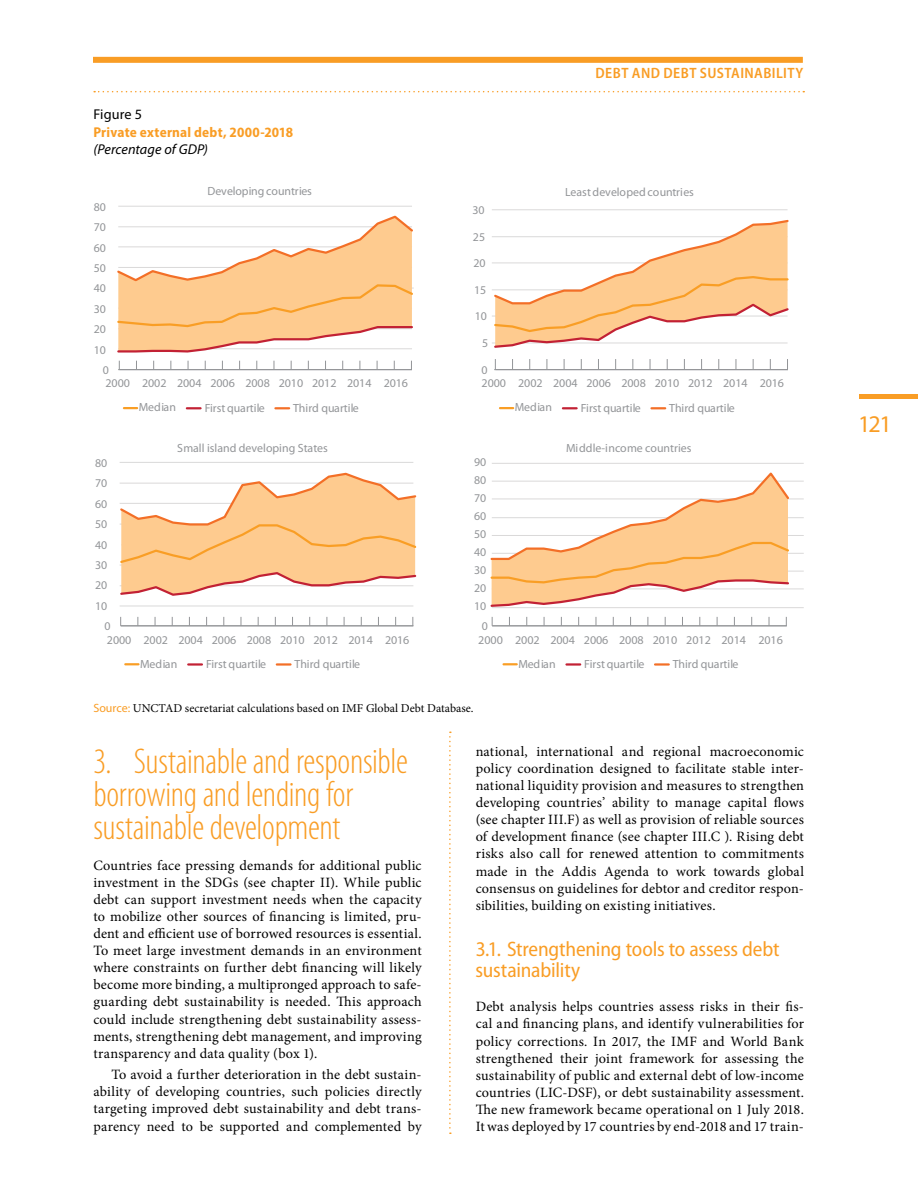
<style>
.page{position:relative;width:918px;height:1188px;background:#fff}
.page>*{position:absolute;margin:0;border:0;box-sizing:border-box;transform-origin:0 0}
.t1{font:300 condensed 36px/33px "Myriad Pro";letter-spacing:-.01em;color:#f99d25}
.t2{font:24px "Myriad Pro";color:#f99d25}
.t3{font:semi-condensed 21px/21px "Myriad Pro";letter-spacing:-.01em;color:#f99d25}
.t4{font:600 semi-condensed 15px "Myriad Pro";letter-spacing:.03em;color:#f99d25}
.t5{font:14.25px/17.1px "Minion Pro";letter-spacing:.01em;color:#000;text-align:justify}
.t6{font:700 semi-condensed 14.25px "Myriad Pro";letter-spacing:.015em;color:#f99d25}
.t7{font:italic 14.25px "Myriad Pro";letter-spacing:.005em;color:#000}
.t8{font:14.25px "Myriad Pro";letter-spacing:.005em;color:#000}
.t9{font:12px "Minion Pro";color:#000}
.t10{font:11.85px/24px "Myriad Pro";letter-spacing:-.005em;color:#939598}
.s1{font-family:"Myriad Pro";color:#f99d25}
</style>
<div class="page">
<div style="left:93px;top:57px;width:710px;height:6px;background:#f99d25"></div>
<hr style="left:860px;top:395px;width:58px;height:4px;background:#f99d25">
<svg style="left:449px;top:732px;width:2px;height:402px"></svg>
<svg style="left:94px;top:91px;width:706px;height:1px"></svg>
<hr style="left:492px;top:607px;width:312px;height:1px;background:#dad9d9">
<hr style="left:492px;top:589px;width:312px;height:1px;background:#dad9d9">
<hr style="left:492px;top:571px;width:312px;height:1px;background:#dad9d9">
<hr style="left:492px;top:553px;width:312px;height:1px;background:#dad9d9">
<hr style="left:492px;top:535px;width:312px;height:1px;background:#dad9d9">
<hr style="left:492px;top:517px;width:312px;height:1px;background:#dad9d9">
<hr style="left:492px;top:499px;width:312px;height:1px;background:#dad9d9">
<hr style="left:492px;top:481px;width:312px;height:1px;background:#dad9d9">
<hr style="left:492px;top:463px;width:312px;height:1px;background:#dad9d9">
<hr style="left:118px;top:206px;width:294px;height:1px;background:#dad9d9">
<hr style="left:492px;top:209px;width:296px;height:1px;background:#dad9d9">
<hr style="left:120px;top:606px;width:293px;height:1px;background:#dad9d9">
<hr style="left:120px;top:462px;width:293px;height:1px;background:#dad9d9">
<svg style="left:117px;top:215px;width:297px;height:138px"></svg>
<svg style="left:124px;top:407px;width:13px;height:2px"></svg>
<svg style="left:187px;top:407px;width:14px;height:2px"></svg>
<svg style="left:275px;top:407px;width:14px;height:2px"></svg>
<svg style="left:492px;top:219px;width:297px;height:129px"></svg>
<svg style="left:119px;top:472px;width:298px;height:124px"></svg>
<svg style="left:490px;top:472px;width:301px;height:135px"></svg>
<hr style="left:118px;top:369px;width:294px;height:1px;background:#939598">
<svg style="left:500px;top:407px;width:13px;height:2px"></svg>
<svg style="left:563px;top:407px;width:14px;height:2px"></svg>
<svg style="left:651px;top:407px;width:14px;height:2px"></svg>
<hr style="left:494px;top:369px;width:294px;height:1px;background:#939598">
<svg style="left:125px;top:663px;width:14px;height:2px"></svg>
<hr style="left:188px;top:663px;width:14px;height:3px;background:#c22134">
<hr style="left:277px;top:663px;width:14px;height:3px;background:#f36f27">
<svg style="left:504px;top:663px;width:13px;height:2px"></svg>
<hr style="left:566px;top:663px;width:14px;height:3px;background:#c22134">
<hr style="left:655px;top:663px;width:14px;height:3px;background:#f36f27">
<hr style="left:121px;top:625px;width:292px;height:1px;background:#939598">
<hr style="left:492px;top:625px;width:295px;height:1px;background:#939598">
<p class="t8" style="left:93px;top:106px;width:50px">Figure 5</p>
<p class="t6" style="left:93px;top:123px;width:201px">Private external debt, 2000-2018</p>
<p class="t7" style="left:93px;top:140px;width:116px">(Percentage of GDP)</p>
<p class="t10" style="left:94px;top:195px;width:14px">80</p>
<p class="t10" style="left:94px;top:215px;width:14px">70</p>
<p class="t10" style="left:94px;top:235px;width:14px">60</p>
<p class="t10" style="left:94px;top:256px;width:14px">50</p>
<p class="t10" style="left:94px;top:276px;width:14px">40</p>
<p class="t10" style="left:94px;top:297px;width:14px">30</p>
<p class="t10" style="left:94px;top:317px;width:14px">20</p>
<p class="t10" style="left:94px;top:337px;width:14px">10</p>
<p class="t10" style="left:103px;top:358px;width:8px">0</p>
<p class="t10" style="left:207px;top:179px;width:106px">Developing countries</p>
<p class="t10" style="left:106px;top:371px;width:304px">2000 2002 2004 2006 2008 2010 2012 2014 2016</p>
<p class="t10" style="left:139px;top:395px;width:39px">Median</p>
<p class="t10" style="left:205px;top:395px;width:62px">First quartile</p>
<p class="t10" style="left:293px;top:395px;width:67px">Third quartile</p>
<p class="t10" style="left:95px;top:451px;width:14px">80</p>
<p class="t10" style="left:95px;top:471px;width:14px">70</p>
<p class="t10" style="left:95px;top:492px;width:14px">60</p>
<p class="t10" style="left:95px;top:512px;width:14px">50</p>
<p class="t10" style="left:95px;top:532px;width:14px">40</p>
<p class="t10" style="left:95px;top:553px;width:14px">30</p>
<p class="t10" style="left:95px;top:573px;width:14px">20</p>
<p class="t10" style="left:95px;top:594px;width:14px">10</p>
<p class="t10" style="left:104px;top:614px;width:8px">0</p>
<p class="t10" style="left:177px;top:436px;width:152px">Small island developing States</p>
<p class="t4" style="left:596px;top:65px;width:209px">DEBT AND DEBT SUSTAINABILITY</p>
<p class="t10" style="left:472px;top:198px;width:14px">30</p>
<p class="t10" style="left:473px;top:224px;width:14px">25</p>
<p class="t10" style="left:474px;top:251px;width:14px">20</p>
<p class="t10" style="left:474px;top:278px;width:14px">15</p>
<p class="t10" style="left:475px;top:304px;width:14px">10</p>
<p class="t10" style="left:482px;top:331px;width:8px">5</p>
<p class="t10" style="left:481px;top:357px;width:8px">0</p>
<p class="t10" style="left:565px;top:180px;width:130px">Least developed countries</p>
<p class="t10" style="left:515px;top:371px;width:271px;text-indent:-33px">2000 2002 2004 2006 2008 2010 2012 2014 2016<br>Median</p>
<p class="t10" style="left:581px;top:395px;width:62px">First quartile</p>
<p class="t10" style="left:669px;top:395px;width:67px">Third quartile</p>
<p class="t10" style="left:474px;top:450px;width:14px">90</p>
<p class="t10" style="left:474px;top:468px;width:14px">80</p>
<p class="t10" style="left:474px;top:486px;width:14px">70</p>
<p class="t10" style="left:474px;top:504px;width:14px">60</p>
<p class="t10" style="left:474px;top:522px;width:14px">50</p>
<p class="t10" style="left:474px;top:540px;width:14px">40</p>
<p class="t10" style="left:474px;top:558px;width:14px">30</p>
<p class="t10" style="left:474px;top:576px;width:14px">20</p>
<p class="t10" style="left:474px;top:594px;width:14px">10</p>
<p class="t10" style="left:482px;top:614px;width:8px">0</p>
<p class="t10" style="left:566px;top:436px;width:127px">Middle-income countries</p>
<p class="t10" style="left:140px;top:627px;width:271px;text-indent:-33px">2000 2002 2004 2006 2008 2010 2012 2014 2016<br>Median</p>
<p class="t10" style="left:478px;top:627px;width:306px">2000 2002 2004 2006 2008 2010 2012 2014 2016</p>
<p class="t10" style="left:206px;top:652px;width:62px">First quartile</p>
<p class="t10" style="left:295px;top:652px;width:67px">Third quartile</p>
<p class="t10" style="left:518px;top:651px;width:39px">Median</p>
<p class="t10" style="left:584px;top:652px;width:62px">First quartile</p>
<p class="t10" style="left:673px;top:652px;width:67px">Third quartile</p>
<p class="t9" style="left:93px;top:700px;width:382px"><span class="s1">Source:</span> UNCTAD secretariat calculations based on IMF Global Debt Database.</p>
<h1 class="t1" style="left:93px;top:745px;width:316px">3. Sustainable and responsible borrowing and lending for sustainable development</h1>
<p class="t5" style="left:93px;top:857px;width:330px">Countries face pressing demands for additional public investment in the SDGs (see chapter II). While public debt can support investment needs when the capacity to mobilize other sources of financing is limited, pru&shy;dent and efficient use of borrowed resources is essential.<br>To meet large investment demands in an environment where constraints on further debt financing will likely become more binding, a multipronged approach to safe&shy;guarding debt sustainability is needed. This approach could include strengthening debt sustainability assess&shy;ments, strengthening debt management, and improving transparency and data quality (box 1).</p>
<p class="t5" style="left:93px;top:1066px;width:330px;text-indent:18px">To avoid a further deterioration in the debt sustain&shy;ability of developing countries, such policies directly targeting improved debt sustainability and debt trans&shy;parency need to be supported and complemented by</p>
<p class="t5" style="left:476px;top:743px;width:330px">national, international and regional macroeconomic policy coordination designed to facilitate stable inter&shy;national liquidity provision and measures to strengthen developing countries’ ability to manage capital flows (see chapter III.F) as well as provision of reliable sources of development finance (see chapter III.C ). Rising debt risks also call for renewed attention to commitments made in the Addis Agenda to work towards global consensus on guidelines for debtor and creditor respon&shy;sibilities, building on existing initiatives.</p>
<h3 class="t3" style="left:476px;top:939px;width:305px">3.1. Strengthening tools to assess debt sustainability</h3>
<p class="t5" style="left:476px;top:998px;width:330px">Debt analysis helps countries assess risks in their fis&shy;cal and financing plans, and identify vulnerabilities for policy corrections. In 2017, the IMF and World Bank strengthened their joint framework for assessing the sustainability of public and external debt of low-income countries (LIC-DSF), or debt sustainability assessment.<br>The new framework became operational on 1 July 2018.<br>It was deployed by 17 countries by end-2018 and 17 train-</p>
<h2 class="t2" style="left:858px;top:409px;width:35px">121</h2>
</div>
